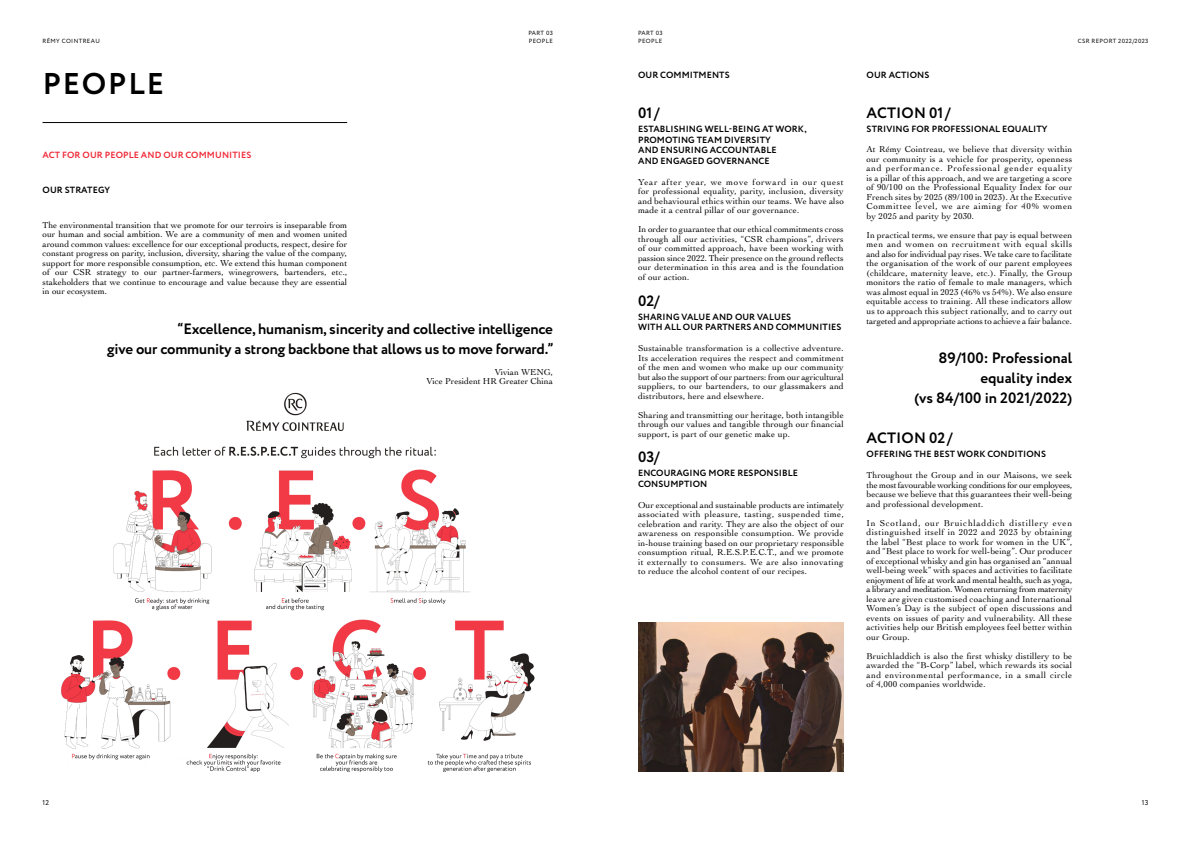
<style>
.page{position:relative;width:1191px;height:842px;background:#fff}
.page>*{position:absolute;margin:0;border:0;box-sizing:border-box;transform-origin:0 0}
.t1{font:700 30px "Circe";letter-spacing:.06em;color:#000}
.t2{font:700 15px/20px "Circe";letter-spacing:-.01em;color:#000;text-align:right}
.t3{font:700 15px "Circe";letter-spacing:.01em;color:#000}
.t4{font:9px/9.5px "Cochin";letter-spacing:.015em;color:#000;text-align:justify}
.t5{font:700 9px/10.8px "Circe";letter-spacing:.01em;color:#000}
.t6{font:700 9px "Circe";letter-spacing:.01em;color:#f12836}
.t7{font:7px "Circe";color:#000}
.t8{font:6px/7.2px "Circe";letter-spacing:.06em;color:#000}
</style>
<div class="page">
<img style="left:61px;top:392px;width:474px;height:381px">
<img style="left:638px;top:623px;width:205px;height:148px">
<hr style="left:43px;top:122px;width:304px;height:1px;background:#000">
<p class="t8" style="left:528px;top:30px;width:26px">PART 03</p>
<p class="t8" style="left:638px;top:30px;width:26px">PART 03<br>PEOPLE</p>
<p class="t8" style="left:43px;top:37px;width:59px">RÉMY COINTREAU</p>
<p class="t8" style="left:529px;top:37px;width:26px">PEOPLE</p>
<p class="t8" style="left:1077px;top:37px;width:72px">CSR REPORT 2022/2023</p>
<h1 class="t1" style="left:43px;top:64px;width:123px">PEOPLE</h1>
<p class="t6" style="left:43px;top:149px;width:210px">ACT FOR OUR PEOPLE AND OUR COMMUNITIES</p>
<p class="t5" style="left:43px;top:185px;width:69px">OUR STRATEGY</p>
<p class="t4" style="left:43px;top:220px;width:306px">The environmental transition that we promote for our terroirs is inseparable from our human and social ambition. We are a community of men and women united around common values: excellence for our exceptional products, respect, desire for constant progress on parity, inclusion, diversity, sharing the value of the company, support for more responsible consumption, etc. We extend this human component of our CSR strategy to our partner-farmers, winegrowers, bartenders, etc., stakeholders that we continue to encourage and value because they are essential in our ecosystem.</p>
<h2 class="t2" style="left:107px;top:320px;width:448px">“Excellence, humanism, sincerity and collective intelligence<br>give our community a strong backbone that allows us to move forward.”</h2>
<p class="t4" style="left:426px;top:367px;width:128px;text-align:right">Vivian WENG,<br>Vice President HR Greater China</p>
<p class="t5" style="left:638px;top:70px;width:93px">OUR COMMITMENTS</p>
<h2 class="t2" style="left:638px;top:103px;width:23px">01/</h2>
<p class="t5" style="left:638px;top:124px;width:170px">ESTABLISHING WELL-BEING AT WORK,<br>PROMOTING TEAM DIVERSITY<br>AND ENSURING ACCOUNTABLE<br>AND ENGAGED GOVERNANCE</p>
<p class="t4" style="left:638px;top:177px;width:207px">Year after year, we move forward in our quest for professional equality, parity, inclusion, diversity and behavioural ethics within our teams. We have also made it a central pillar of our governance.</p>
<p class="t4" style="left:638px;top:224px;width:207px">In order to guarantee that our ethical commitments cross through all our activities, “CSR champions”, drivers of our committed approach, have been working with passion since 2022. Their presence on the ground reflects our determination in this area and is the foundation of our action.</p>
<h2 class="t2" style="left:638px;top:291px;width:23px">02/</h2>
<p class="t5" style="left:638px;top:312px;width:205px">SHARING VALUE AND OUR VALUES<br>WITH ALL OUR PARTNERS AND COMMUNITIES</p>
<p class="t4" style="left:638px;top:343px;width:207px">Sustainable transformation is a collective adventure.<br>Its acceleration requires the respect and commitment of the men and women who make up our community but also the support of our partners: from our agricultural suppliers, to our bartenders, to our glassmakers and distributors, here and elsewhere.</p>
<p class="t4" style="left:638px;top:409px;width:207px">Sharing and transmitting our heritage, both intangible through our values and tangible through our financial support, is part of our genetic make up.</p>
<h2 class="t2" style="left:638px;top:448px;width:23px">03/</h2>
<p class="t5" style="left:638px;top:468px;width:161px">ENCOURAGING MORE RESPONSIBLE<br>CONSUMPTION</p>
<p class="t4" style="left:638px;top:500px;width:207px">Our exceptional and sustainable products are intimately associated with pleasure, tasting, suspended time, celebration and rarity. They are also the object of our awareness on responsible consumption. We provide in-house training based on our proprietary responsible consumption ritual, R.E.S.P.E.C.T., and we promote it externally to consumers. We are also innovating to reduce the alcohol content of our recipes.</p>
<p class="t5" style="left:866px;top:70px;width:64px">OUR ACTIONS</p>
<h2 class="t3" style="left:866px;top:103px;width:85px">ACTION 01/</h2>
<p class="t5" style="left:866px;top:124px;width:182px">STRIVING FOR PROFESSIONAL EQUALITY</p>
<p class="t4" style="left:866px;top:144px;width:207px">At Rémy Cointreau, we believe that diversity within our community is a vehicle for prosperity, openness and performance. Professional gender equality is a pillar of this approach, and we are targeting a score of 90/100 on the Professional Equality Index for our French sites by 2025 (89/100 in 2023). At the Executive Committee level, we are aiming for 40% women by 2025 and parity by 2030.</p>
<p class="t4" style="left:866px;top:230px;width:207px">In practical terms, we ensure that pay is equal between men and women on recruitment with equal skills and also for individual pay rises. We take care to facilitate the organisation of the work of our parent employees (childcare, maternity leave, etc.). Finally, the Group monitors the ratio of female to male managers, which was almost equal in 2023 (46% vs 54%). We also ensure equitable access to training. All these indicators allow us to approach this subject rationally, and to carry out targeted and appropriate actions to achieve a fair balance.</p>
<h2 class="t2" style="left:914px;top:349px;width:159px">89/100: Professional equality index<br>(vs 84/100 in 2021/2022)</h2>
<h2 class="t3" style="left:866px;top:428px;width:87px">ACTION 02/</h2>
<p class="t5" style="left:866px;top:449px;width:181px">OFFERING THE BEST WORK CONDITIONS</p>
<p class="t4" style="left:866px;top:470px;width:207px">Throughout the Group and in our Maisons, we seek the most favourable working conditions for our employees, because we believe that this guarantees their well-being and professional development.</p>
<p class="t4" style="left:866px;top:517px;width:207px">In Scotland, our Bruichladdich distillery even distinguished itself in 2022 and 2023 by obtaining the label “Best place to work for women in the UK”, and “Best place to work for well-being”. Our producer of exceptional whisky and gin has organised an “annual well-being week” with spaces and activities to facilitate enjoyment of life at work and mental health, such as yoga, a library and meditation. Women returning from maternity leave are given customised coaching and International Women’s Day is the subject of open discussions and events on issues of parity and vulnerability. All these activities help our British employees feel better within our Group.</p>
<p class="t4" style="left:866px;top:650px;width:207px">Bruichladdich is also the first whisky distillery to be awarded the “B-Corp” label, which rewards its social and environmental performance, in a small circle of 4,000 companies worldwide.</p>
<p class="t7" style="left:43px;top:798px;width:8px">12</p>
<p class="t7" style="left:1141px;top:798px;width:8px">13</p>
</div>
